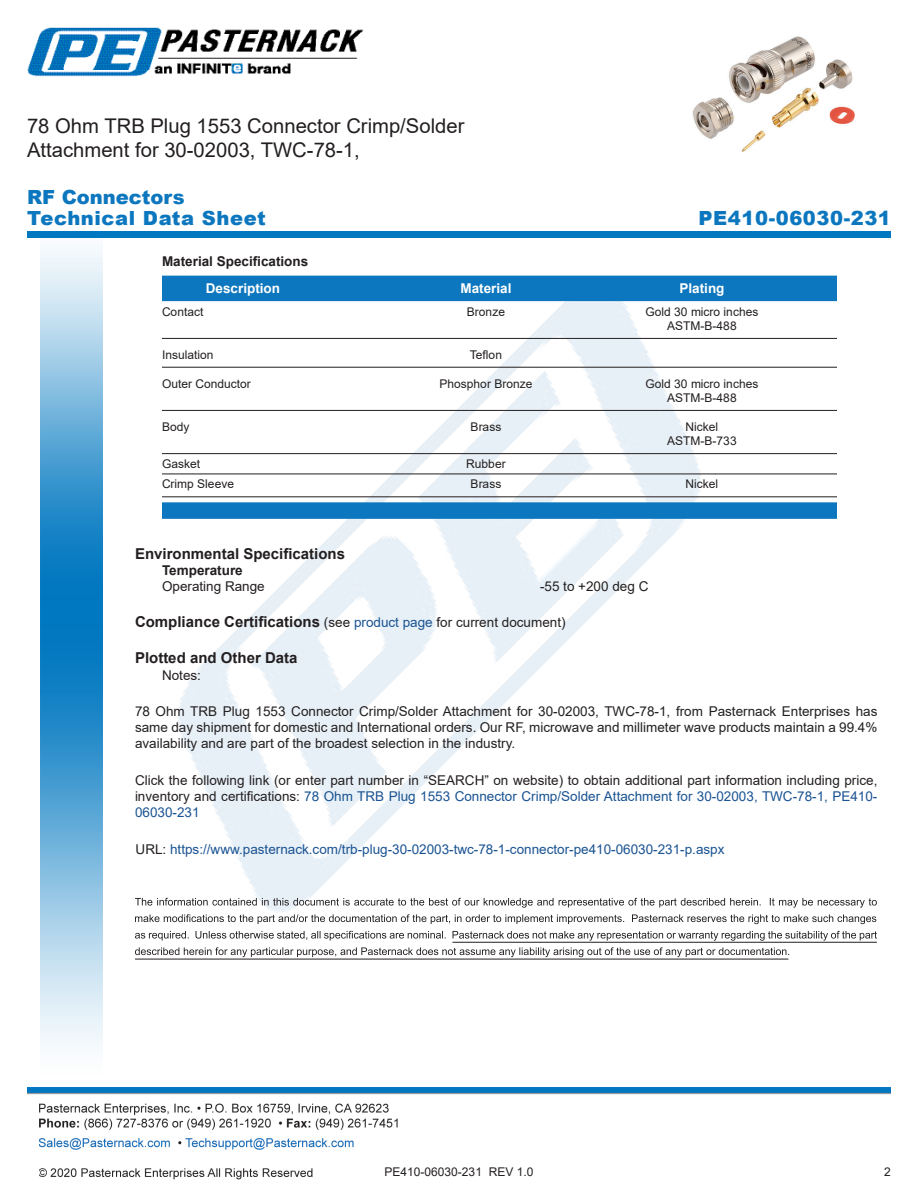
<style>
.page{position:relative;width:918px;height:1188px;background:#fff}
.page>*{position:absolute;margin:0;border:0;box-sizing:border-box;transform-origin:0 0}
.Web_Description_Para{font:20.25px/24.3px "Arial";color:#231f20}
.t1{font:900 19.5px "Arial";letter-spacing:.03em;color:#0c77be}
.t2{font:900 19.5px "Arial";color:#0c77be}
.Head1_for_Compliance{font:700 15px "Arial";color:#231f20}
.Head1{font:700 15px "Arial";color:#231f20}
.Web_Description_Para-2{font:13.5px/16.2px "Arial";color:#231f20;text-align:justify}
.Web_Description_Para-3{font:13.5px "Arial";color:#1a5392}
.Specs_Para{font:13.5px "Arial";color:#231f20}
.Table_Header_Connect{font:700 13.5px "Arial";color:#fff}
.Head2{font:700 13.5px "Arial";color:#231f20}
.Head2_after_Head1{font:700 13.5px "Arial";color:#231f20}
.Table_Body_Connector{font:12px "Arial";color:#231f20}
.s1{font-weight:400;font-size:13.5px}
.s2{font-weight:400;font-size:13.5px;color:#1a5392}
.s3{color:#1a5392}
.s4{color:#231f20}
</style>
<div class="page">
<img style="left:39px;top:1103px;width:359px;height:77px">
<img style="left:102px;top:248px;width:719px;height:722px">
<img style="left:40px;top:237px;width:62px;height:811px">
<img style="left:27px;top:1088px;width:864px;height:7px">
<div style="left:27px;top:231px;width:864px;height:6px;background:#0177c0"></div>
<img style="left:27px;top:27px;width:337px;height:50px">
<div style="left:162px;top:276px;width:675px;height:25px;background:#0c77be"></div>
<hr style="left:162px;top:338px;width:675px;height:1px;background:#231f20">
<hr style="left:162px;top:367px;width:675px;height:1px;background:#231f20">
<hr style="left:162px;top:410px;width:675px;height:1px;background:#231f20">
<hr style="left:162px;top:453px;width:675px;height:1px;background:#231f20">
<hr style="left:162px;top:474px;width:675px;height:1px;background:#231f20">
<hr style="left:162px;top:497px;width:675px;height:1px;background:#231f20">
<div style="left:162px;top:502px;width:675px;height:17px;background:#0c77be"></div>
<svg style="left:135px;top:898px;width:742px;height:10px"></svg>
<svg style="left:135px;top:914px;width:741px;height:10px"></svg>
<svg style="left:135px;top:931px;width:742px;height:10px"></svg>
<svg style="left:135px;top:947px;width:654px;height:10px"></svg>
<hr style="left:453px;top:942px;width:424px;height:1px;background:#231f20">
<hr style="left:135px;top:959px;width:653px;height:1px;background:#231f20">
<img style="left:692px;top:36px;width:163px;height:116px">
<h1 class="Web_Description_Para" style="left:27px;top:114px;width:439px">78 Ohm TRB Plug 1553 Connector Crimp/Solder<br>Attachment for 30-02003, TWC-78-1,</h1>
<p class="t2" style="left:27px;top:183px;width:159px">RF Connectors</p>
<p class="t1" style="left:27px;top:204px;width:240px">Technical Data Sheet</p>
<p class="t1" style="left:699px;top:203px;width:194px">PE410-06030-231</p>
<p class="Head2" style="left:162px;top:252px;width:148px">Material Specifications</p>
<p class="Table_Header_Connect" style="left:206px;top:279px;width:76px">Description</p>
<p class="Table_Header_Connect" style="left:460px;top:279px;width:53px">Material</p>
<p class="Table_Header_Connect" style="left:680px;top:279px;width:47px">Plating</p>
<p class="Table_Body_Connector" style="left:162px;top:303px;width:43px">Contact</p>
<p class="Table_Body_Connector" style="left:467px;top:303px;width:40px">Bronze</p>
<p class="Table_Body_Connector" style="left:646px;top:303px;width:114px">Gold 30 micro inches</p>
<p class="Table_Body_Connector" style="left:667px;top:317px;width:71px">ASTM-B-488</p>
<p class="Table_Body_Connector" style="left:162px;top:346px;width:53px">Insulation</p>
<p class="Table_Body_Connector" style="left:470px;top:346px;width:34px">Teflon</p>
<p class="Table_Body_Connector" style="left:162px;top:375px;width:90px">Outer Conductor</p>
<p class="Table_Body_Connector" style="left:440px;top:375px;width:94px">Phosphor Bronze</p>
<p class="Table_Body_Connector" style="left:646px;top:375px;width:114px">Gold 30 micro inches</p>
<p class="Table_Body_Connector" style="left:667px;top:389px;width:71px">ASTM-B-488</p>
<p class="Table_Body_Connector" style="left:162px;top:418px;width:29px">Body</p>
<p class="Table_Body_Connector" style="left:471px;top:418px;width:32px">Brass</p>
<p class="Table_Body_Connector" style="left:686px;top:418px;width:34px">Nickel</p>
<p class="Table_Body_Connector" style="left:667px;top:433px;width:71px">ASTM-B-733</p>
<p class="Table_Body_Connector" style="left:162px;top:455px;width:40px">Gasket</p>
<p class="Table_Body_Connector" style="left:466px;top:455px;width:41px">Rubber</p>
<p class="Table_Body_Connector" style="left:162px;top:476px;width:74px">Crimp Sleeve</p>
<p class="Table_Body_Connector" style="left:471px;top:476px;width:32px">Brass</p>
<p class="Table_Body_Connector" style="left:686px;top:476px;width:34px">Nickel</p>
<p class="Head1" style="left:135px;top:543px;width:212px">Environmental Specifications</p>
<p class="Head2_after_Head1" style="left:162px;top:561px;width:82px">Temperature</p>
<p class="Specs_Para" style="left:162px;top:577px;width:104px">Operating Range</p>
<p class="Specs_Para" style="left:540px;top:577px;width:110px">-55 to +200 deg C</p>
<p class="Head1_for_Compliance" style="left:135px;top:612px;width:432px">Compliance Certifications <span class="s1">(see</span> <span class="s2">product page</span> <span class="s1">for current document)</span></p>
<p class="Head1_for_Compliance" style="left:135px;top:648px;width:164px">Plotted and Other Data</p>
<p class="Specs_Para" style="left:162px;top:666px;width:41px">Notes:</p>
<h1 class="Web_Description_Para-2" style="left:135px;top:703px;width:744px">78 Ohm TRB Plug 1553 Connector Crimp/Solder Attachment for 30-02003, TWC-78-1, from Pasternack Enterprises has same day shipment for domestic and International orders. Our RF, microwave and millimeter wave products maintain a 99.4% availability and are part of the broadest selection in the industry.</h1>
<h1 class="Web_Description_Para-2" style="left:135px;top:772px;width:744px">Click the following link (or enter part number in “SEARCH” on website) to obtain additional part information including price, inventory and certifications: <span class="s3">78 Ohm TRB Plug 1553 Connector Crimp/Solder Attachment for 30-02003, TWC-78-1, PE410- 06030-231</span></h1>
<h1 class="Web_Description_Para-3" style="left:136px;top:840px;width:590px"><span class="s4">URL:</span> https://www.pasternack.com/trb-plug-30-02003-twc-78-1-connector-pe410-06030-231-p.aspx</h1>
<p class="Table_Body_Connector" style="left:385px;top:1163px;width:150px">PE410-06030-231 REV 1.0</p>
<p class="Table_Body_Connector" style="left:884px;top:1163px;width:8px">2</p>
</div>
